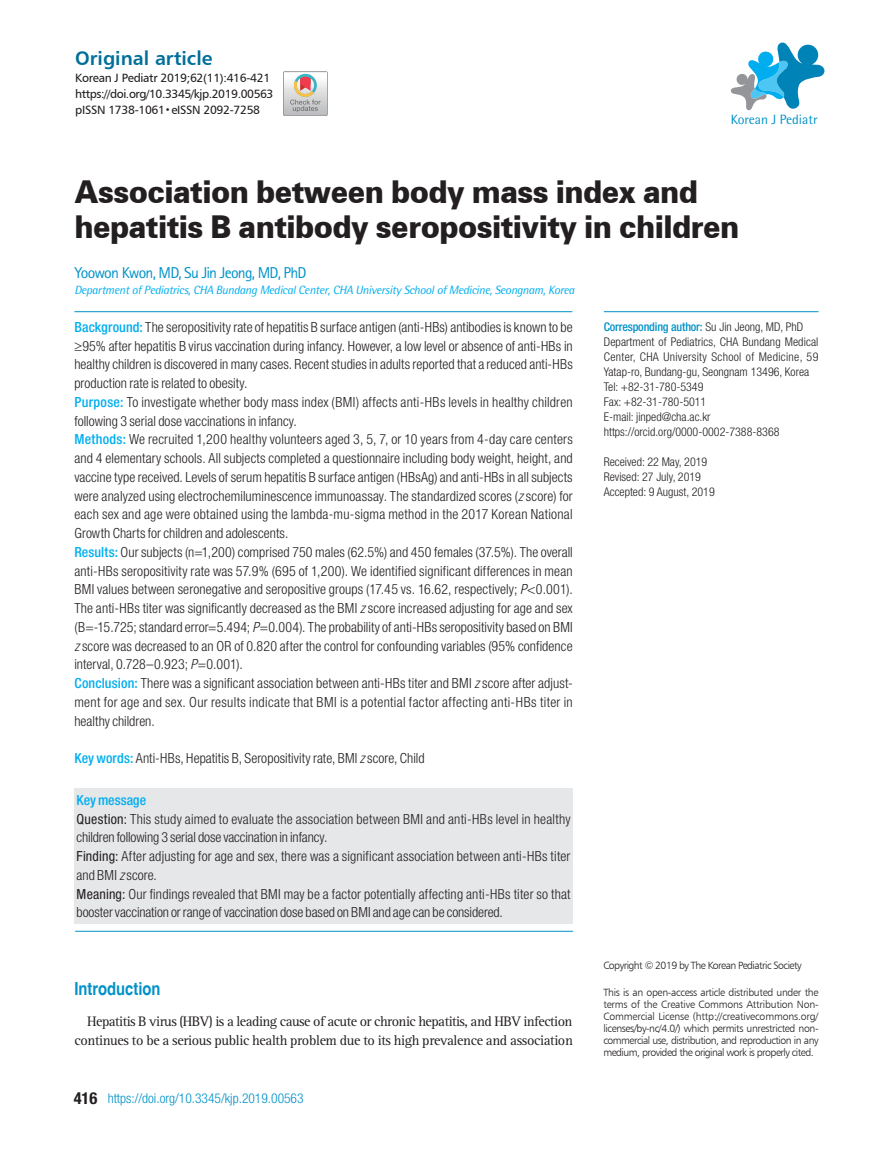
<style>
.page{position:relative;width:893px;height:1170px;background:#fff}
.page>*{position:absolute;margin:0;border:0;box-sizing:border-box;transform-origin:0 0}
.타이틀{font:900 31.5px/34.5px "Zurich BT";letter-spacing:-.02em;color:#231f20;scale:.93 1}
.t1{font:19.5px "Humanist 777 BT Bold B";color:#006f9a}
.서론{font:700 condensed 18px "Helvetica";color:#0092c8}
.t2{font:700 condensed 16.5px "Helvetica Neue";color:#231f20}
.t3{font:15.75px "Rotis Sans Serif Std";letter-spacing:-.05em;color:#0092c8}
.바탕글{font:14.25px/19.2px "Rotis Serif Std";letter-spacing:-.025em;color:#231f20;text-align:right}
.영문초록{font:300 condensed 13.95px/18.8px "Helvetica Neue";letter-spacing:.01em;color:#231f20;text-align:justify}
.표준{font:condensed 13.95px "Helvetica Neue";letter-spacing:-.005em;color:#231f20}
.영문초록-2{font:500 condensed 13.95px "Helvetica Neue";letter-spacing:-.005em;color:#00aeef}
.t4{font:300 condensed 13.5px "Helvetica Neue";color:#0092c8}
.t5{font:13.5px "Rotis Semi Sans Std";color:#0092c8}
.t6{font:300 condensed 12px/15px "Helvetica Neue";color:#231f20;text-align:justify}
.표준-2{font:12px/15.8px "Humanist 777 BT Roman B";letter-spacing:-.025em;color:#231f20}
.t7{font:italic 12px "Rotis Semi Sans Std";letter-spacing:-.025em;color:#00aeef}
.t8{font:500 condensed 12px "Helvetica Neue";letter-spacing:-.015em;color:#0092c8}
.표준-3{font:10.5px/12px "Humanist 777 BT Light B";letter-spacing:-.05em;color:#231f20;text-align:justify}
.s1{font-size:9px}
.s2{font-size:13.5px;color:#00aeef}
.s3{font-size:13.5px;color:#6bcff6}
.s4{font-weight:500;color:#00aeef}
.s5{font-style:italic}
.s6{font-weight:400}
.s7{font-weight:300;color:#231f20}
</style>
<div class="page">
<svg style="left:731px;top:42px;width:93px;height:69px"></svg>
<div style="left:74px;top:788px;width:499px;height:135px;background:#e6e7e9"></div>
<hr style="left:75px;top:930px;width:498px;height:1px;background:#0092c8">
<hr style="left:74px;top:311px;width:498px;height:1px;background:#0092c8">
<hr style="left:604px;top:311px;width:215px;height:1px;background:#0092c8">
<svg style="left:283px;top:71px;width:45px;height:45px"></svg>
<p class="t1" style="left:75px;top:46px;width:139px">Original article</p>
<p class="표준-2" style="left:75px;top:70px;width:197px">Korean J Pediatr 2019;62(11):416-421</p>
<p class="표준-2" style="left:75px;top:86px;width:200px">https://doi.org/10.3345/kjp.2019.00563 pISSN 1738-1061<span class="s1">•</span>eISSN 2092-7258</p>
<p class="표준" style="left:74px;top:65px;width:320px"><span class="s2">Kwon Y, Jeong SJ</span> <span class="s3">•</span> The seropositivity rate of anti-HBs and BMI</p>
<p class="t5" style="left:731px;top:112px;width:88px">Korean J Pediatr</p>
<p class="타이틀" style="left:74px;top:175px;width:717px">Association between body mass index and hepatitis B antibody seropositivity in children</p>
<p class="t3" style="left:74px;top:263px;width:234px">Yoowon Kwon, MD, Su Jin Jeong, MD, PhD</p>
<p class="t7" style="left:74px;top:283px;width:502px">Department of Pediatrics, CHA Bundang Medical Center, CHA University School of Medicine, Seongnam, Korea</p>
<p class="영문초록" style="left:74px;top:317px;width:500px"><span class="s4">Background:</span> The seropositivity rate of hepatitis B surface antigen (anti-HBs) antibodies is known to be ≥95% after hepatitis B virus vaccination during infancy. However, a low level or absence of anti-HBs in healthy children is discovered in many cases. Recent studies in adults reported that a reduced anti-HBs production rate is related to obesity.</p>
<p class="영문초록" style="left:74px;top:392px;width:500px"><span class="s4">Purpose:</span> To investigate whether body mass index (BMI) affects anti-HBs levels in healthy children following 3 serial dose vaccinations in infancy.</p>
<p class="영문초록" style="left:74px;top:430px;width:500px"><span class="s4">Methods:</span> We recruited 1,200 healthy volunteers aged 3, 5, 7, or 10 years from 4-day care centers and 4 elementary schools. All subjects completed a questionnaire including body weight, height, and vaccine type received. Levels of serum hepatitis B surface antigen (HBsAg) and anti-HBs in all subjects were analyzed using electrochemiluminescence immunoassay. The standardized scores (<span class="s5">z</span> score) for each sex and age were obtained using the lambda-mu-sigma method in the 2017 Korean National Growth Charts for children and adolescents.</p>
<p class="영문초록" style="left:74px;top:542px;width:500px"><span class="s4">Results:</span> Our subjects (n=1,200) comprised 750 males (62.5%) and 450 females (37.5%). The overall anti-HBs seropositivity rate was 57.9% (695 of 1,200). We identified significant differences in mean BMI values between seronegative and seropositive groups (17.45 vs. 16.62, respectively; <span class="s5">P</span>&lt;0.001).<br>The anti-HBs titer was significantly decreased as the BMI <span class="s5">z</span> score increased adjusting for age and sex (B=-15.725; standard error=5.494; <span class="s5">P</span>=0.004). The probability of anti-HBs seropositivity based on BMI <span class="s5">z</span> score was decreased to an OR of 0.820 after the control for confounding variables (95% confidence interval, 0.728–0.923; <span class="s5">P</span>=0.001).</p>
<p class="영문초록" style="left:74px;top:673px;width:500px"><span class="s4">Conclusion:</span> There was a significant association between anti-HBs titer and BMI <span class="s5">z</span> score after adjust&shy;ment for age and sex. Our results indicate that BMI is a potential factor affecting anti-HBs titer in healthy children.</p>
<p class="영문초록" style="left:74px;top:748px;width:352px"><span class="s4">Key words:</span> Anti-HBs, Hepatitis B, Seropositivity rate, BMI <span class="s5">z</span> score, Child</p>
<p class="영문초록-2" style="left:77px;top:791px;width:71px">Key message</p>
<p class="영문초록" style="left:77px;top:809px;width:495px"><span class="s6">Question:</span> This study aimed to evaluate the association between BMI and anti-HBs level in healthy children following 3 serial dose vaccination in infancy.</p>
<p class="영문초록" style="left:77px;top:846px;width:495px"><span class="s6">Finding:</span> After adjusting for age and sex, there was a significant association between anti-HBs titer and BMI <span class="s5">z</span> score.</p>
<p class="영문초록" style="left:77px;top:884px;width:496px"><span class="s6">Meaning:</span> Our findings revealed that BMI may be a factor potentially affecting anti-HBs titer so that booster vaccination or range of vaccination dose based on BMI and age can be considered.</p>
<p class="서론" style="left:74px;top:977px;width:88px">Introduction</p>
<p class="바탕글" style="left:74px;top:1012px;width:500px">Hepatitis B virus (HBV) is a leading cause of acute or chronic hepatitis, and HBV infection continues to be a serious public health problem due to its high prevalence and association</p>
<p class="t2" style="left:74px;top:1087px;width:25px">416</p>
<p class="t4" style="left:108px;top:1090px;width:197px">https://doi.org/10.3345/kjp.2019.00563</p>
<p class="t8" style="left:604px;top:320px;width:201px">Corresponding author: <span class="s7">Su Jin Jeong, MD, PhD</span></p>
<p class="t6" style="left:604px;top:334px;width:216px">Department of Pediatrics, CHA Bundang Medical Center, CHA University School of Medicine, 59<br>Yatap-ro, Bundang-gu, Seongnam 13496, Korea</p>
<p class="t6" style="left:604px;top:379px;width:101px">Tel: +82-31-780-5349</p>
<p class="t6" style="left:604px;top:394px;width:104px">Fax: +82-31-780-5011</p>
<p class="t6" style="left:604px;top:409px;width:108px">E-mail: jinped@cha.ac.kr</p>
<p class="t6" style="left:604px;top:424px;width:177px">https://orcid.org/0000-0002-7388-8368</p>
<p class="t6" style="left:604px;top:454px;width:105px">Received: 22 May, 2019</p>
<p class="t6" style="left:604px;top:469px;width:99px">Revised: 27 July, 2019</p>
<p class="t6" style="left:604px;top:484px;width:112px">Accepted: 9 August, 2019</p>
<p class="표준-3" style="left:603px;top:958px;width:200px">Copyright © 2019 by The Korean Pediatric Society</p>
<p class="표준-3" style="left:603px;top:985px;width:217px">This is an open-access article distributed under the terms of the Creative Commons Attribution Non-Commercial License (http://creativecommons.org/ licenses/by-nc/4.0/) which permits unrestricted non&shy;commercial use, distribution, and reproduction in any medium, provided the original work is properly cited.</p>
</div>
